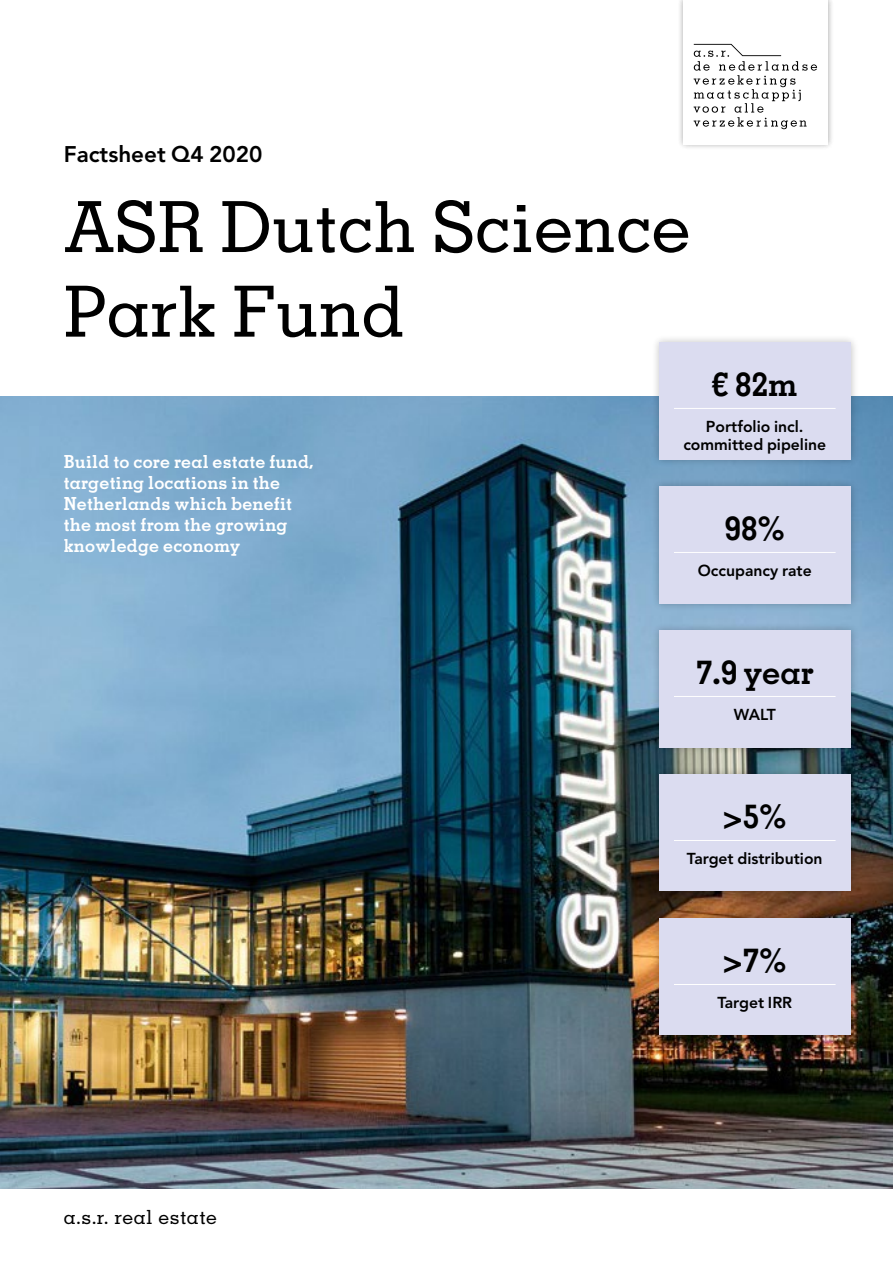
<style>
.page{position:relative;width:893px;height:1263px;background:#fff}
.page>*{position:absolute;margin:0;border:0;box-sizing:border-box;transform-origin:0 0}
.t1{font:500 70.5px/84.6px "Memphis LT Std";color:#000}
.t2{font:700 33px "Memphis LT Std";color:#000}
.t3{font:800 22.5px "Avenir LT Std";color:#000}
.t4{font:500 19.5px "Memphis LT Std";letter-spacing:.025em;color:#000}
.t5{font:700 18px/21px "Memphis LT Std";letter-spacing:.01em;color:#fff}
.t6{font:800 15.75px/18px "Avenir LT Std";color:#000;text-align:center}
</style>
<div class="page">
<img style="left:0;top:396px;width:893px;height:792px">
<div style="left:677px;top:0;width:157px;height:151px;background:#000;opacity:.2"></div>
<div style="left:683px;top:0;width:144px;height:144px;background:#fff"></div>
<svg style="left:694px;top:44px;width:123px;height:85px"></svg>
<div style="left:651px;top:334px;width:208px;height:133px;background:#000;opacity:.25"></div>
<div style="left:659px;top:342px;width:191px;height:117px;background:#dbdcf0"></div>
<hr style="left:674px;top:408px;width:162px;height:1px;background:#fff">
<div style="left:651px;top:478px;width:208px;height:134px;background:#000;opacity:.25"></div>
<div style="left:659px;top:486px;width:191px;height:117px;background:#dbdcf0"></div>
<hr style="left:674px;top:552px;width:162px;height:1px;background:#fff">
<div style="left:651px;top:622px;width:208px;height:133px;background:#000;opacity:.25"></div>
<div style="left:659px;top:630px;width:191px;height:117px;background:#dbdcf0"></div>
<hr style="left:674px;top:696px;width:162px;height:1px;background:#fff">
<div style="left:651px;top:766px;width:208px;height:133px;background:#000;opacity:.25"></div>
<div style="left:659px;top:774px;width:191px;height:116px;background:#dbdcf0"></div>
<hr style="left:674px;top:840px;width:162px;height:1px;background:#fff">
<div style="left:651px;top:910px;width:208px;height:133px;background:#000;opacity:.25"></div>
<div style="left:659px;top:918px;width:191px;height:116px;background:#dbdcf0"></div>
<hr style="left:674px;top:984px;width:162px;height:1px;background:#fff">
<p class="t3" style="left:64px;top:141px;width:200px">Factsheet Q4 2020</p>
<h1 class="t1" style="left:64px;top:184px;width:629px">ASR Dutch Science<br>Park Fund</h1>
<p class="t5" style="left:64px;top:451px;width:251px">Build to core real estate fund, targeting locations in the<br>Netherlands which benefit the most from the growing knowledge economy</p>
<p class="t4" style="left:64px;top:1205px;width:155px">a.s.r. real estate</p>
<h2 class="t2" style="left:712px;top:364px;width:87px">€ 82m</h2>
<p class="t6" style="left:683px;top:418px;width:144px">Portfolio incl. committed pipeline</p>
<h2 class="t2" style="left:724px;top:508px;width:62px">98%</h2>
<p class="t6" style="left:698px;top:562px;width:116px">Occupancy rate</p>
<h2 class="t2" style="left:696px;top:652px;width:119px">7.9 year</h2>
<p class="t6" style="left:734px;top:706px;width:44px">WALT</p>
<h2 class="t2" style="left:723px;top:796px;width:65px">&gt;5%</h2>
<p class="t6" style="left:687px;top:850px;width:137px">Target distribution</p>
<h2 class="t2" style="left:723px;top:940px;width:65px">&gt;7%</h2>
<p class="t6" style="left:717px;top:994px;width:76px">Target IRR</p>
</div>
